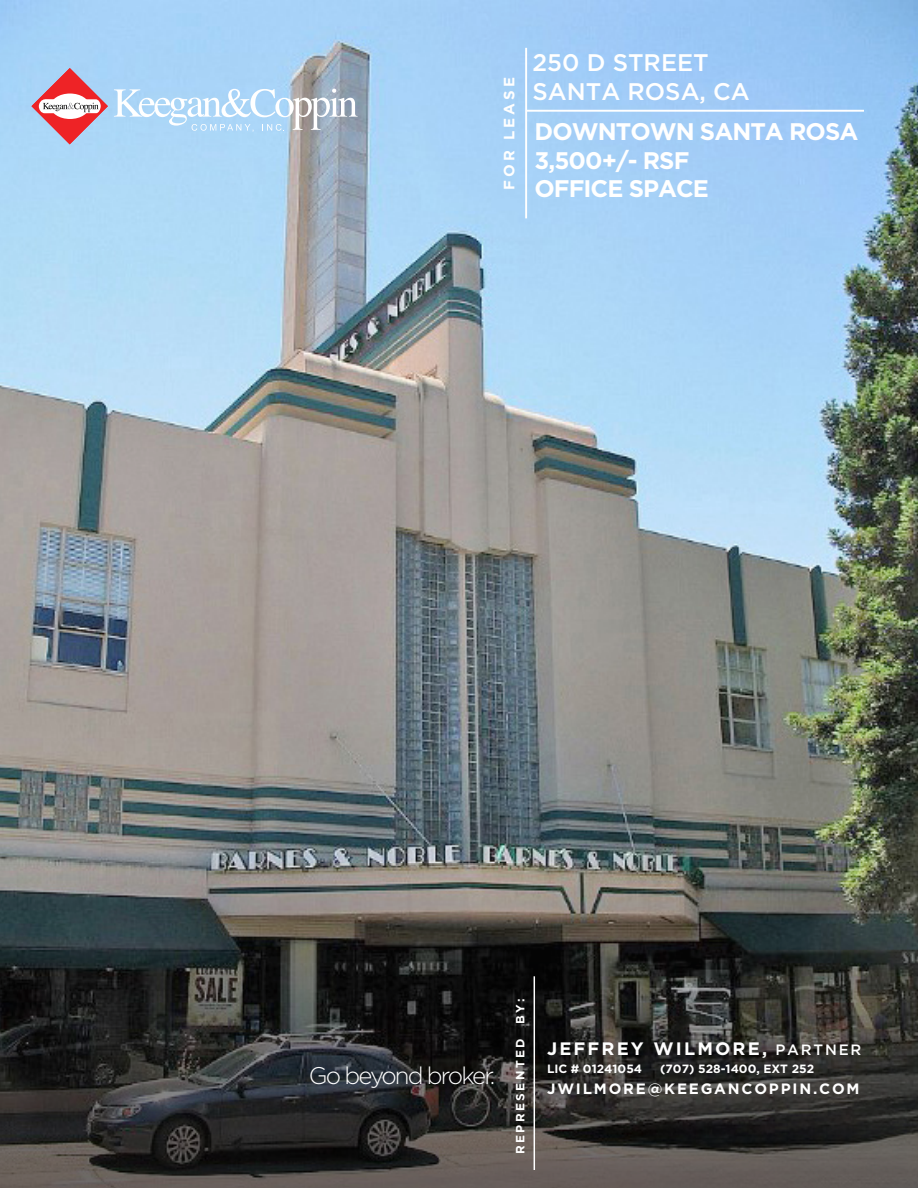
<style>
.page{position:relative;width:918px;height:1188px;background:#fff}
.page>*{position:absolute;margin:0;border:0;box-sizing:border-box;transform-origin:0 0}
.t1{font:700 24px/28.5px "Gotham";letter-spacing:-.04em;color:#fff}
.t2{font:500 24px "Gotham";color:#fff}
.t3{font:300 24px "Gotham";letter-spacing:-.08em;color:#fff}
.cover_footer_-_agent{font:700 18px "Gotham";letter-spacing:.12em;color:#fff}
.cover_footer_-_agent_email{font:700 15px "Gotham";letter-spacing:.12em;color:#fff}
.cover_footer_-_agent_email-2{font:700 15px "Gotham";letter-spacing:.2em;color:#fff}
.cover_footer_-_lic{font:700 12px "Gotham";color:#fff}
.cover_footer_-_lic-2{font:700 12px "Gotham";letter-spacing:.2em;color:#fff}
.s1{font-weight:500;font-size:15px}
</style>
<div class="page">
<img style="left:0;top:0;width:918px;height:864px">
<svg style="left:0;top:864px;width:918px;height:324px;background:#3d3c3a"></svg>
<hr style="left:534px;top:976px;width:1px;height:194px;background:#fff">
<hr style="left:526px;top:110px;width:338px;height:2px;background:#fff">
<hr style="left:525px;top:48px;width:2px;height:170px;background:#fff">
<svg style="left:32px;top:68px;width:76px;height:76px;background:#ca9eb0"></svg>
<svg style="left:114px;top:89px;width:244px;height:43px"></svg>
<p class="cover_footer_-_agent_email-2" style="left:501px;top:190px;width:114px;rotate:-90deg">FOR LEASE</p>
<p class="t2" style="left:533px;top:49px;width:178px">250 D STREET</p>
<p class="t2" style="left:533px;top:78px;width:219px">SANTA ROSA, CA</p>
<p class="t1" style="left:535px;top:117px;width:325px">DOWNTOWN SANTA ROSA<br>3,500+/- RSF<br>OFFICE SPACE</p>
<p class="t3" style="left:309px;top:1063px;width:188px">Go beyond broker.</p>
<p class="cover_footer_-_lic-2" style="left:513px;top:1154px;width:157px;rotate:-90deg">REPRESENTED BY:</p>
<p class="cover_footer_-_agent" style="left:547px;top:1038px;width:316px">JEFFREY WILMORE, <span class="s1">PARTNER</span></p>
<p class="cover_footer_-_lic" style="left:547px;top:1062px;width:97px">LIC # 01241054</p>
<p class="cover_footer_-_lic" style="left:660px;top:1062px;width:155px">(707) 528-1400, EXT 252</p>
<p class="cover_footer_-_agent_email" style="left:547px;top:1080px;width:314px">JWILMORE@KEEGANCOPPIN.COM</p>
</div>
